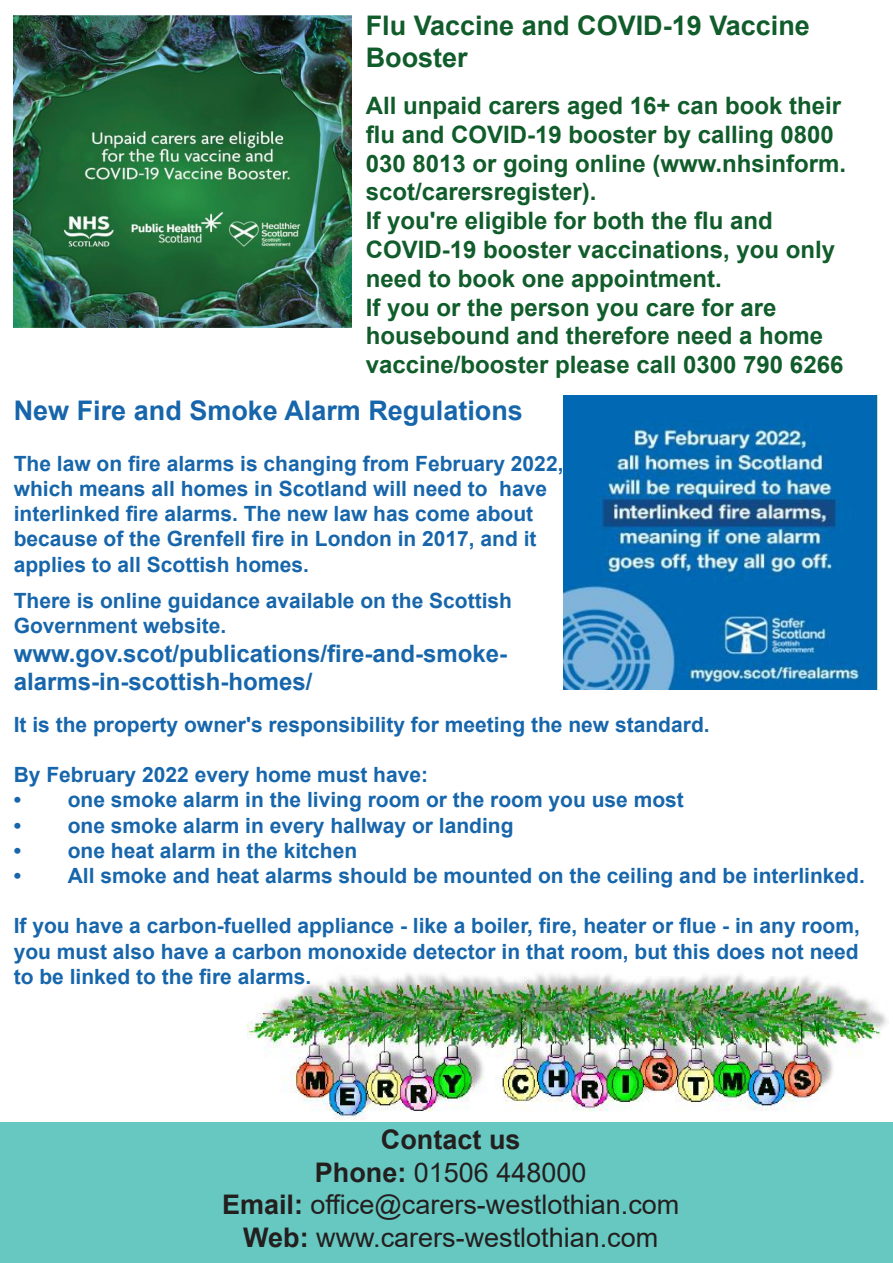
<style>
.page{position:relative;width:893px;height:1263px;background:#fff}
.page>*{position:absolute;margin:0;border:0;box-sizing:border-box;transform-origin:0 0}
.t1{font:27px/32.4px "Arial";color:#241f1f;text-align:center}
.t2{font:700 27px/32.4px "Arial";color:#105c2a}
.t3{font:700 27px "Arial";color:#1766ab}
.t4{font:700 24px/28.8px "Arial";color:#105c2a}
.t5{font:700 24px/28.8px "Arial";color:#1766ab}
.t6{font:700 21px/25.2px "Arial";color:#1766ac;text-align:justify}
.t7{font:700 21px/25.2px "Arial";color:#1766ab}
.s1{font-weight:700}
</style>
<div class="page">
<img style="left:247px;top:973px;width:642px;height:150px">
<div style="left:0;top:1123px;width:893px;height:140px;background:#66c8c1"></div>
<img style="left:14px;top:15px;width:338px;height:312px">
<img style="left:563px;top:395px;width:314px;height:294px">
<p class="t2" style="left:366px;top:9px;width:446px">Flu Vaccine and COVID-19 Vaccine<br>Booster</p>
<p class="t4" style="left:366px;top:91px;width:482px">All unpaid carers aged 16+ can book their flu and COVID-19 booster by calling 0800<br>030 8013 or going online (www.nhsinform. scot/carersregister).<br>If you're eligible for both the flu and COVID-19 booster vaccinations, you only need to book one appointment.<br>If you or the person you care for are housebound and therefore need a home vaccine/booster please call 0300 790 6266</p>
<p class="t3" style="left:14px;top:392px;width:511px">New Fire and Smoke Alarm Regulations</p>
<p class="t7" style="left:14px;top:451px;width:551px">The law on fire alarms is changing from February 2022, which means all homes in Scotland will need to have interlinked fire alarms. The new law has come about because of the Grenfell fire in London in 2017, and it applies to all Scottish homes.</p>
<p class="t7" style="left:14px;top:588px;width:500px">There is online guidance available on the Scottish<br>Government website.</p>
<p class="t5" style="left:14px;top:639px;width:495px">www.gov.scot/publications/fire-and-smoke&shy;alarms-in-scottish-homes/</p>
<p class="t6" style="left:14px;top:712px;width:697px">It is the property owner's responsibility for meeting the new standard.</p>
<p class="t6" style="left:14px;top:762px;width:416px">By February 2022 every home must have:</p>
<p class="t6" style="left:14px;top:788px;width:672px">• one smoke alarm in the living room or the room you use most</p>
<p class="t6" style="left:14px;top:813px;width:501px">• one smoke alarm in every hallway or landing</p>
<p class="t6" style="left:14px;top:838px;width:345px">• one heat alarm in the kitchen</p>
<p class="t6" style="left:14px;top:863px;width:853px">• All smoke and heat alarms should be mounted on the ceiling and be interlinked.</p>
<p class="t6" style="left:14px;top:914px;width:848px">If you have a carbon-fuelled appliance - like a boiler, fire, heater or flue - in any room, you must also have a carbon monoxide detector in that room, but this does not need to be linked to the fire alarms.</p>
<p class="t1" style="left:222px;top:1123px;width:459px"><span class="s1">Contact us<br>Phone:</span> 01506 448000<br><span class="s1">Email:</span> office@carers-westlothian.com<br><span class="s1">Web:</span> www.carers-westlothian.com</p>
</div>
